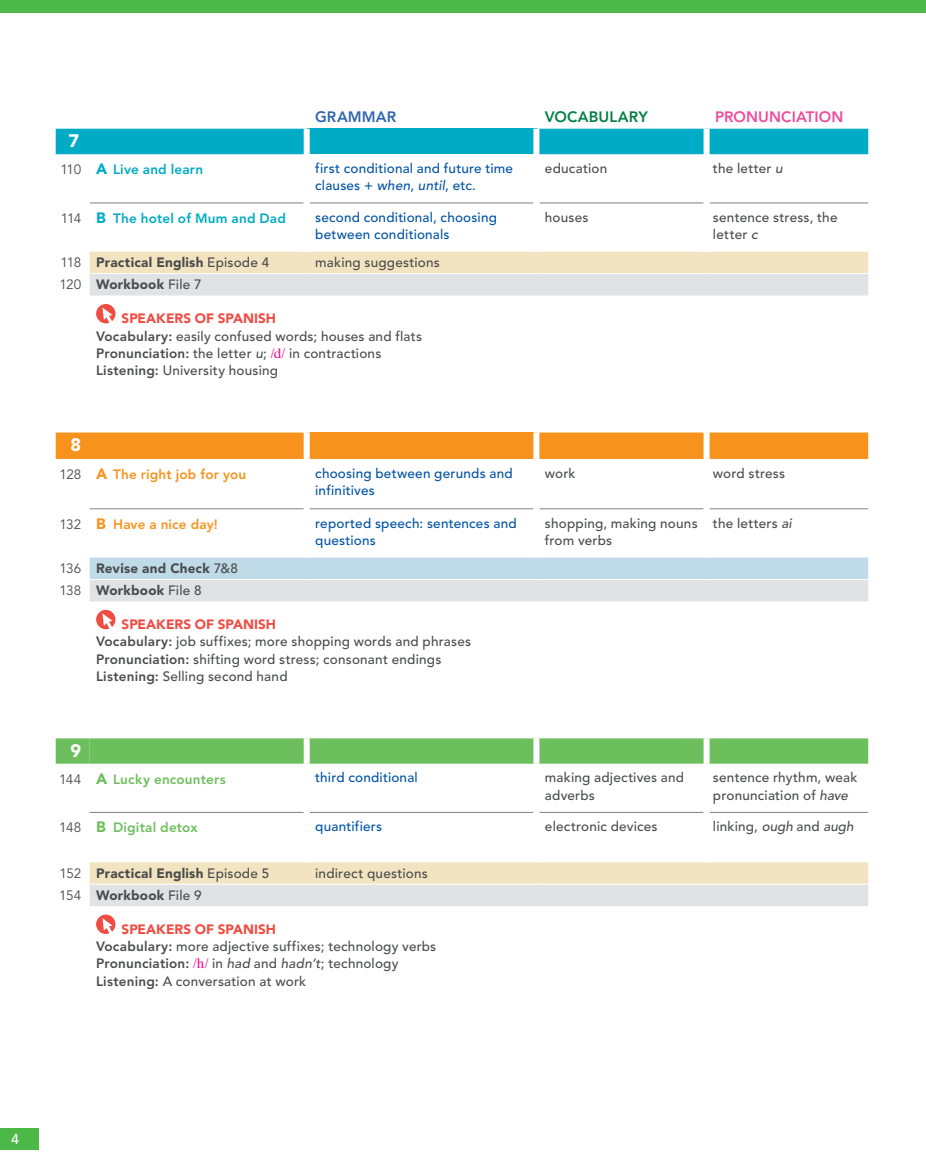
<style>
.page{position:relative;width:926px;height:1168px;background:#fff}
.page>*{position:absolute;margin:0;border:0;box-sizing:border-box;transform-origin:0 0}
.t1{font:900 18px "Avenir LT Std";color:#fff}
.t2{font:800 15px "Avenir LT Std";letter-spacing:.005em;color:#ed4c9c}
.t3{font:800 15px "Avenir LT Std";letter-spacing:.01em;color:#047f46}
.t4{font:800 15px "Avenir LT Std";letter-spacing:.01em;color:#3165b0}
.t5{font:500 14.25px "Avenir LT Std";color:#fff}
.t6{font:500 13.5px/17.2px "Avenir LT Std";letter-spacing:.015em;color:#4b4c4d}
.t7{font:500 13.5px/17.2px "Avenir LT Std";letter-spacing:.015em;color:#0154a6}
.t8{font:900 13.5px/21.9px "Avenir LT Std";letter-spacing:.015em;color:#4b4c4d}
.t9{font:800 13.5px "Avenir LT Std";letter-spacing:.015em;color:#00abc5}
.t10{font:800 13.5px "Avenir LT Std";letter-spacing:.015em;color:#f7931d}
.t11{font:800 13.5px "Avenir LT Std";letter-spacing:.015em;color:#6dbf5d}
.s1{font-weight:400;color:#4b4c4d}
.s2{font-weight:900;font-size:15px}
.s3{font-style:italic}
.s4{font-weight:400}
.s5{font-weight:500}
.s6{font-weight:900;color:#ef4d44}
.s7{font-weight:800}
.s8{font-family:"Times LT Std Phonetic";font-weight:400;color:#ed028c}
</style>
<div class="page">
<div style="left:0;top:0;width:926px;height:13px;background:#4cb848"></div>
<div style="left:0;top:1128px;width:39px;height:21px;background:#4cb848"></div>
<div style="left:56px;top:129px;width:812px;height:25px;background:#00abc5"></div>
<div style="left:307px;top:129px;width:229px;height:25px;background:#00abc5"></div>
<div style="left:90px;top:252px;width:778px;height:21px;background:#f2e4c0"></div>
<svg style="left:90px;top:274px;width:778px;height:632px"></svg>
<div style="left:56px;top:432px;width:812px;height:27px;background:#f7931d"></div>
<div style="left:307px;top:432px;width:229px;height:27px;background:#f7931d"></div>
<div style="left:90px;top:557px;width:778px;height:22px;background:#bfdbe7"></div>
<svg style="left:56px;top:738px;width:812px;height:26px;background:#71c061"></svg>
<hr style="left:90px;top:203px;width:214px;height:1px;background:#808285">
<hr style="left:310px;top:203px;width:223px;height:1px;background:#808285">
<hr style="left:539px;top:203px;width:164px;height:1px;background:#808285">
<hr style="left:709px;top:203px;width:159px;height:1px;background:#808285">
<hr style="left:90px;top:508px;width:214px;height:1px;background:#808285">
<hr style="left:310px;top:508px;width:223px;height:1px;background:#808285">
<hr style="left:539px;top:508px;width:164px;height:1px;background:#808285">
<hr style="left:709px;top:508px;width:159px;height:1px;background:#808285">
<hr style="left:90px;top:812px;width:214px;height:1px;background:#808285">
<hr style="left:310px;top:812px;width:223px;height:1px;background:#808285">
<hr style="left:539px;top:812px;width:164px;height:1px;background:#808285">
<hr style="left:709px;top:812px;width:159px;height:1px;background:#808285">
<div style="left:304px;top:687px;width:5px;height:51px;background:#fff"></div>
<hr style="left:534px;top:687px;width:4px;height:51px;background:#fff">
<hr style="left:704px;top:687px;width:4px;height:51px;background:#fff">
<div style="left:304px;top:129px;width:6px;height:25px;background:#fff"></div>
<div style="left:533px;top:129px;width:6px;height:25px;background:#fff"></div>
<div style="left:703px;top:129px;width:6px;height:25px;background:#fff"></div>
<div style="left:304px;top:381px;width:6px;height:51px;background:#fff"></div>
<div style="left:533px;top:381px;width:6px;height:51px;background:#fff"></div>
<div style="left:703px;top:381px;width:6px;height:51px;background:#fff"></div>
<div style="left:304px;top:432px;width:6px;height:27px;background:#fff"></div>
<div style="left:533px;top:432px;width:6px;height:27px;background:#fff"></div>
<div style="left:703px;top:432px;width:6px;height:27px;background:#fff"></div>
<div style="left:304px;top:459px;width:6px;height:50px;background:#fff"></div>
<div style="left:533px;top:459px;width:6px;height:50px;background:#fff"></div>
<div style="left:703px;top:459px;width:6px;height:50px;background:#fff"></div>
<div style="left:304px;top:509px;width:6px;height:48px;background:#fff"></div>
<div style="left:533px;top:509px;width:6px;height:48px;background:#fff"></div>
<div style="left:703px;top:509px;width:6px;height:48px;background:#fff"></div>
<div style="left:304px;top:738px;width:6px;height:26px;background:#fff"></div>
<div style="left:533px;top:738px;width:6px;height:26px;background:#fff"></div>
<div style="left:703px;top:738px;width:6px;height:26px;background:#fff"></div>
<div style="left:304px;top:764px;width:6px;height:48px;background:#fff"></div>
<div style="left:533px;top:764px;width:6px;height:48px;background:#fff"></div>
<div style="left:703px;top:764px;width:6px;height:48px;background:#fff"></div>
<div style="left:304px;top:812px;width:6px;height:50px;background:#fff"></div>
<div style="left:533px;top:812px;width:6px;height:50px;background:#fff"></div>
<div style="left:703px;top:812px;width:6px;height:50px;background:#fff"></div>
<hr style="left:90px;top:579px;width:217px;height:1px;background:#fff">
<hr style="left:307px;top:579px;width:229px;height:1px;background:#fff">
<hr style="left:536px;top:579px;width:170px;height:1px;background:#fff">
<hr style="left:706px;top:579px;width:162px;height:1px;background:#fff">
<hr style="left:90px;top:884px;width:217px;height:1px;background:#fff">
<hr style="left:307px;top:884px;width:229px;height:1px;background:#fff">
<hr style="left:536px;top:884px;width:170px;height:1px;background:#fff">
<hr style="left:706px;top:884px;width:162px;height:1px;background:#fff">
<svg style="left:96px;top:304px;width:19px;height:19px"></svg>
<svg style="left:96px;top:610px;width:19px;height:19px"></svg>
<svg style="left:96px;top:914px;width:19px;height:20px"></svg>
<p class="t4" style="left:315px;top:108px;width:83px">GRAMMAR</p>
<p class="t3" style="left:545px;top:108px;width:104px">VOCABULARY</p>
<p class="t2" style="left:715px;top:108px;width:130px">PRONUNCIATION</p>
<h1 class="t1" style="left:68px;top:130px;width:12px">7</h1>
<p class="t9" style="left:60px;top:161px;width:144px"><span class="s1">110</span> <span class="s2">A</span> Live and learn</p>
<p class="t7" style="left:315px;top:160px;width:199px">first conditional and future time clauses + <span class="s3">when</span>, <span class="s3">until</span>, etc.</p>
<p class="t6" style="left:545px;top:160px;width:64px">education</p>
<p class="t6" style="left:713px;top:160px;width:71px">the letter <span class="s3">u</span></p>
<p class="t9" style="left:61px;top:210px;width:227px"><span class="s1">114</span> <span class="s2">B</span> The hotel of Mum and Dad</p>
<p class="t7" style="left:315px;top:209px;width:183px">second conditional, choosing between conditionals</p>
<p class="t6" style="left:545px;top:209px;width:45px">houses</p>
<p class="t6" style="left:713px;top:209px;width:126px">sentence stress, the letter <span class="s3">c</span></p>
<p class="t8" style="left:61px;top:251px;width:210px"><span class="s4">118</span> Practical English <span class="s5">Episode 4</span></p>
<p class="t6" style="left:315px;top:254px;width:126px">making suggestions</p>
<p class="t8" style="left:59px;top:273px;width:144px"><span class="s4">120</span> Workbook <span class="s5">File 7</span></p>
<p class="t6" style="left:96px;top:310px;width:327px;text-indent:26px"><span class="s6">SPEAKERS OF SPANISH<br></span><span class="s7">Vocabulary:</span> easily confused words; houses and flats <span class="s7">Pronunciation:</span> the letter <span class="s3">u</span>; <span class="s8">/d/</span> in contractions <span class="s7">Listening:</span> University housing</p>
<h1 class="t1" style="left:71px;top:433px;width:12px">8</h1>
<p class="t10" style="left:60px;top:466px;width:188px"><span class="s1">128</span> <span class="s2">A</span> The right job for you</p>
<p class="t7" style="left:315px;top:465px;width:199px">choosing between gerunds and infinitives</p>
<p class="t6" style="left:545px;top:465px;width:32px">work</p>
<p class="t6" style="left:713px;top:465px;width:74px">word stress</p>
<p class="t10" style="left:60px;top:516px;width:160px"><span class="s1">132</span> <span class="s2">B</span> Have a nice day!</p>
<p class="t7" style="left:315px;top:514px;width:203px">reported speech: sentences and questions</p>
<p class="t6" style="left:545px;top:514px;width:154px">shopping, making nouns from verbs</p>
<p class="t6" style="left:713px;top:514px;width:80px">the letters <span class="s3">ai</span></p>
<p class="t8" style="left:59px;top:557px;width:180px"><span class="s4">136</span> Revise and Check <span class="s5">7&amp;8<br></span><span class="s4">138</span> Workbook <span class="s5">File 8</span></p>
<p class="t6" style="left:96px;top:616px;width:376px;text-indent:26px"><span class="s6">SPEAKERS OF SPANISH<br></span><span class="s7">Vocabulary:</span> job suffixes; more shopping words and phrases <span class="s7">Pronunciation:</span> shifting word stress; consonant endings <span class="s7">Listening:</span> Selling second hand</p>
<h1 class="t1" style="left:71px;top:739px;width:12px">9</h1>
<p class="t11" style="left:59px;top:771px;width:168px"><span class="s1">144</span> <span class="s2">A</span> Lucky encounters</p>
<p class="t7" style="left:315px;top:769px;width:104px">third conditional</p>
<p class="t6" style="left:545px;top:769px;width:141px">making adjectives and adverbs</p>
<p class="t6" style="left:713px;top:769px;width:146px">sentence rhythm, weak pronunciation of <span class="s3">have</span></p>
<p class="t11" style="left:59px;top:819px;width:140px"><span class="s1">148</span> <span class="s2">B</span> Digital detox</p>
<p class="t7" style="left:315px;top:818px;width:68px">quantifiers</p>
<p class="t6" style="left:545px;top:818px;width:114px">electronic devices</p>
<p class="t6" style="left:713px;top:818px;width:142px">linking, <span class="s3">ough</span> and <span class="s3">augh</span></p>
<p class="t8" style="left:60px;top:862px;width:211px"><span class="s4">152</span> Practical English <span class="s5">Episode 5</span></p>
<p class="t6" style="left:315px;top:865px;width:114px">indirect questions</p>
<p class="t8" style="left:59px;top:884px;width:144px"><span class="s4">154</span> Workbook <span class="s5">File 9</span></p>
<p class="t6" style="left:96px;top:921px;width:342px;text-indent:26px"><span class="s6">SPEAKERS OF SPANISH<br></span><span class="s7">Vocabulary:</span> more adjective suffixes; technology verbs <span class="s7">Pronunciation:</span> <span class="s8">/h/</span> in <span class="s3">had</span> and <span class="s3">hadn’t</span>; technology <span class="s7">Listening:</span> A conversation at work</p>
<p class="t5" style="left:11px;top:1131px;width:9px">4</p>
</div>
